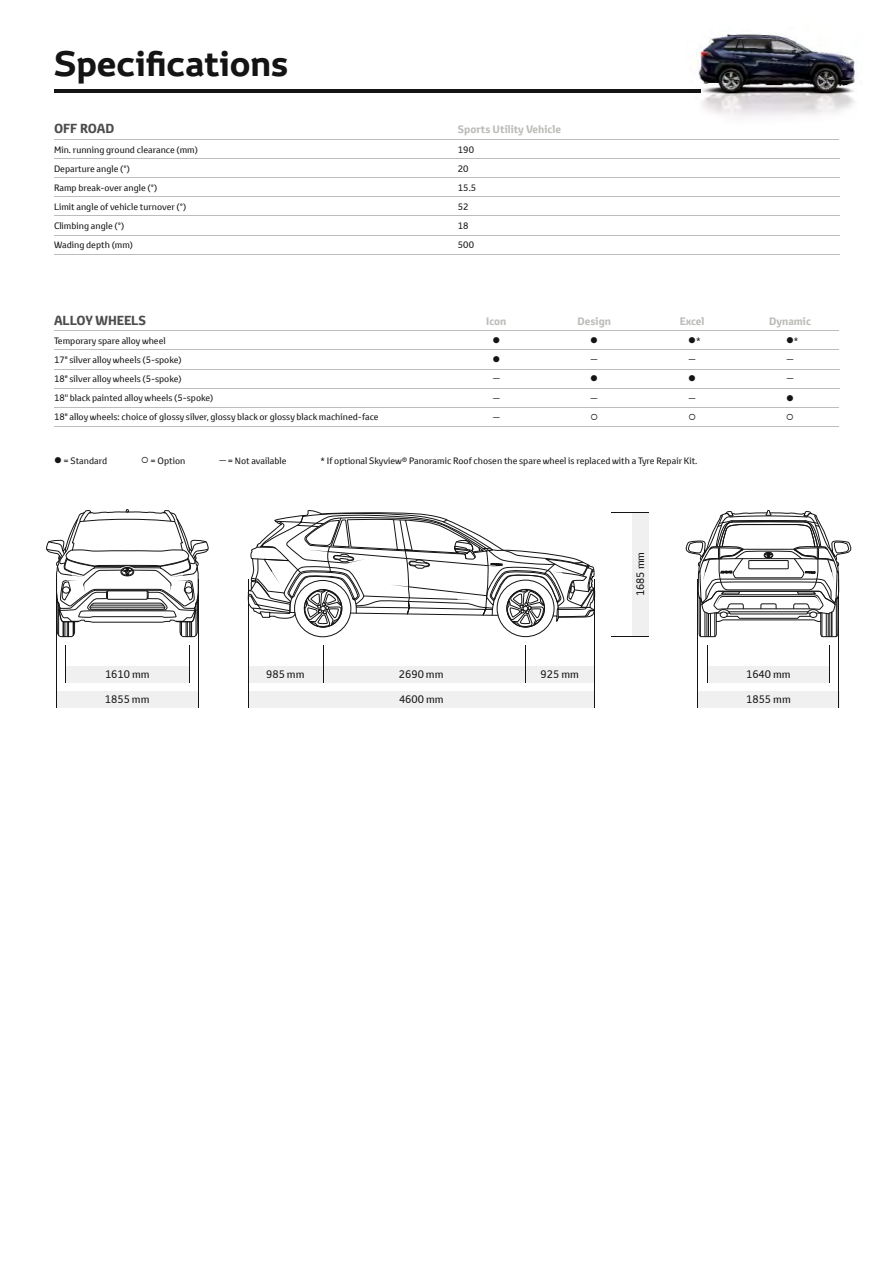
<style>
.page{position:relative;width:893px;height:1263px;background:#fff}
.page>*{position:absolute;margin:0;border:0;box-sizing:border-box;transform-origin:0 0}
.t1{font:700 34.5px "Toyota Display";color:#131413}
.t2{font:700 12.75px "Toyota Text";color:#4d4c4c}
.t3{font:10.5px "Toyota Text";color:#131413}
.t4{font:700 10.5px "Toyota Text";color:#bbbdb8}
.t5{font:10.5px "Wingdings";color:#131413}
.t6{font:9px "Toyota Text";color:#131413}
.t7{font:8.1px "Toyota Text";color:#131413;scale:1.63 1}
.s1{font-size:8.1px}
</style>
<div class="page">
<hr style="left:54px;top:89px;width:646px;height:3px;background:#131413">
<img style="left:686px;top:34px;width:169px;height:83px">
<img style="left:686px;top:89px;width:14px;height:3px">
<svg style="left:686px;top:510px;width:165px;height:127px"></svg>
<svg style="left:249px;top:510px;width:346px;height:117px"></svg>
<div style="left:65px;top:666px;width:124px;height:17px;background:#f0f0f0"></div>
<div style="left:56px;top:691px;width:142px;height:16px;background:#f0f0f0"></div>
<div style="left:248px;top:666px;width:347px;height:17px;background:#f0f0f0"></div>
<div style="left:248px;top:691px;width:346px;height:17px;background:#f0f0f0"></div>
<div style="left:632px;top:513px;width:17px;height:124px;background:#f0f0f0"></div>
<div style="left:708px;top:666px;width:121px;height:17px;background:#f0f0f0"></div>
<div style="left:698px;top:691px;width:141px;height:16px;background:#f0f0f0"></div>
<svg style="left:46px;top:509px;width:162px;height:128px"></svg>
<hr style="left:54px;top:139px;width:393px;height:1px;background:#bbbdb8">
<hr style="left:54px;top:158px;width:785px;height:1px;background:#bbbdb8">
<hr style="left:54px;top:177px;width:785px;height:1px;background:#bbbdb8">
<hr style="left:54px;top:196px;width:785px;height:1px;background:#bbbdb8">
<hr style="left:54px;top:216px;width:785px;height:1px;background:#bbbdb8">
<hr style="left:447px;top:139px;width:392px;height:1px;background:#bbbdb8">
<hr style="left:54px;top:235px;width:785px;height:1px;background:#bbbdb8">
<hr style="left:54px;top:254px;width:785px;height:1px;background:#bbbdb8">
<hr style="left:54px;top:330px;width:393px;height:1px;background:#bbbdb8">
<hr style="left:545px;top:407px;width:294px;height:1px;background:#bbbdb8">
<hr style="left:54px;top:349px;width:687px;height:1px;background:#bbbdb8">
<hr style="left:545px;top:426px;width:196px;height:1px;background:#bbbdb8">
<hr style="left:741px;top:349px;width:98px;height:1px;background:#bbbdb8">
<hr style="left:741px;top:426px;width:98px;height:1px;background:#bbbdb8">
<hr style="left:54px;top:369px;width:785px;height:1px;background:#bbbdb8">
<hr style="left:54px;top:388px;width:785px;height:1px;background:#bbbdb8">
<hr style="left:447px;top:330px;width:392px;height:1px;background:#bbbdb8">
<hr style="left:447px;top:407px;width:98px;height:1px;background:#bbbdb8">
<hr style="left:447px;top:426px;width:98px;height:1px;background:#bbbdb8">
<hr style="left:54px;top:407px;width:393px;height:1px;background:#bbbdb8">
<hr style="left:54px;top:426px;width:393px;height:1px;background:#bbbdb8">
<hr style="left:189px;top:645px;width:1px;height:38px;background:#131413">
<hr style="left:829px;top:645px;width:1px;height:38px;background:#131413">
<hr style="left:611px;top:512px;width:38px;height:1px;background:#131413">
<hr style="left:198px;top:579px;width:1px;height:128px;background:#131413">
<hr style="left:839px;top:579px;width:1px;height:128px;background:#131413">
<hr style="left:56px;top:579px;width:1px;height:128px;background:#131413">
<hr style="left:698px;top:579px;width:1px;height:128px;background:#131413">
<hr style="left:65px;top:645px;width:1px;height:38px;background:#131413">
<hr style="left:707px;top:645px;width:1px;height:38px;background:#131413">
<hr style="left:611px;top:637px;width:38px;height:1px;background:#131413">
<hr style="left:248px;top:579px;width:1px;height:128px;background:#131413">
<hr style="left:594px;top:579px;width:1px;height:129px;background:#131413">
<hr style="left:525px;top:645px;width:1px;height:38px;background:#131413">
<hr style="left:323px;top:645px;width:1px;height:38px;background:#131413">
<h1 class="t1" style="left:54px;top:46px;width:236px">Specifications</h1>
<h2 class="t2" style="left:54px;top:120px;width:62px">OFF ROAD</h2>
<p class="t4" style="left:458px;top:123px;width:105px">Sports Utility Vehicle</p>
<p class="t6" style="left:54px;top:143px;width:145px">Min. running ground clearance (mm)</p>
<p class="t6" style="left:458px;top:143px;width:18px">190</p>
<p class="t6" style="left:54px;top:162px;width:77px">Departure angle (°)</p>
<p class="t6" style="left:458px;top:162px;width:12px">20</p>
<p class="t6" style="left:54px;top:182px;width:105px">Ramp break-over angle (°)</p>
<p class="t6" style="left:458px;top:182px;width:20px">15.5</p>
<p class="t6" style="left:54px;top:201px;width:134px">Limit angle of vehicle turnover (°)</p>
<p class="t6" style="left:458px;top:201px;width:12px">52</p>
<p class="t6" style="left:54px;top:220px;width:72px">Climbing angle (°)</p>
<p class="t6" style="left:458px;top:220px;width:12px">18</p>
<p class="t6" style="left:54px;top:239px;width:81px">Wading depth (mm)</p>
<p class="t6" style="left:458px;top:239px;width:18px">500</p>
<h2 class="t2" style="left:54px;top:312px;width:94px">ALLOY WHEELS</h2>
<p class="t4" style="left:486px;top:314px;width:22px">Icon</p>
<p class="t4" style="left:577px;top:314px;width:35px">Design</p>
<p class="t4" style="left:680px;top:314px;width:26px">Excel</p>
<p class="t4" style="left:769px;top:314px;width:43px">Dynamic</p>
<p class="t6" style="left:54px;top:335px;width:113px">Temporary spare alloy wheel</p>
<p class="t5" style="left:492px;top:335px;width:9px">●</p>
<p class="t5" style="left:590px;top:335px;width:9px">●</p>
<p class="t6" style="left:688px;top:335px;width:14px">● *</p>
<p class="t6" style="left:786px;top:335px;width:14px">● *</p>
<p class="t6" style="left:54px;top:354px;width:129px">17" silver alloy wheels (5-spoke)</p>
<p class="t5" style="left:492px;top:354px;width:9px">●</p>
<p class="t7" style="left:591px;top:354px;width:6px">–</p>
<p class="t7" style="left:689px;top:354px;width:6px">–</p>
<p class="t7" style="left:787px;top:354px;width:6px">–</p>
<p class="t6" style="left:54px;top:373px;width:129px">18" silver alloy wheels (5-spoke)</p>
<p class="t7" style="left:493px;top:373px;width:6px">–</p>
<p class="t5" style="left:590px;top:373px;width:9px">●</p>
<p class="t5" style="left:688px;top:373px;width:9px">●</p>
<p class="t7" style="left:787px;top:373px;width:6px">–</p>
<p class="t6" style="left:54px;top:392px;width:161px">18'' black painted alloy wheels (5-spoke)</p>
<p class="t7" style="left:493px;top:392px;width:6px">–</p>
<p class="t7" style="left:591px;top:392px;width:6px">–</p>
<p class="t7" style="left:689px;top:392px;width:6px">–</p>
<p class="t5" style="left:786px;top:392px;width:9px">●</p>
<p class="t6" style="left:54px;top:411px;width:326px">18" alloy wheels: choice of glossy silver, glossy black or glossy black machined-face</p>
<p class="t7" style="left:493px;top:411px;width:6px">–</p>
<p class="t6" style="left:54px;top:454px;width:55px">● = Standard</p>
<p class="t6" style="left:141px;top:454px;width:46px">○ = Option</p>
<p class="t6" style="left:219px;top:454px;width:69px"><span class="s1">–</span> = Not available</p>
<p class="t6" style="left:321px;top:454px;width:378px">* If optional Skyview® Panoramic Roof chosen the spare wheel is replaced with a Tyre Repair Kit.</p>
<p class="t3" style="left:633px;top:596px;width:46px;rotate:-90deg">1685 mm</p>
<p class="t3" style="left:105px;top:667px;width:46px">1610 mm</p>
<p class="t3" style="left:746px;top:667px;width:46px">1640 mm</p>
<p class="t3" style="left:105px;top:692px;width:46px">1855 mm</p>
<p class="t3" style="left:399px;top:692px;width:46px">4600 mm</p>
<p class="t3" style="left:746px;top:692px;width:46px">1855 mm</p>
<p class="t3" style="left:266px;top:667px;width:40px">985 mm</p>
<p class="t3" style="left:399px;top:667px;width:46px">2690 mm</p>
<p class="t3" style="left:541px;top:667px;width:40px">925 mm</p>
</div>
